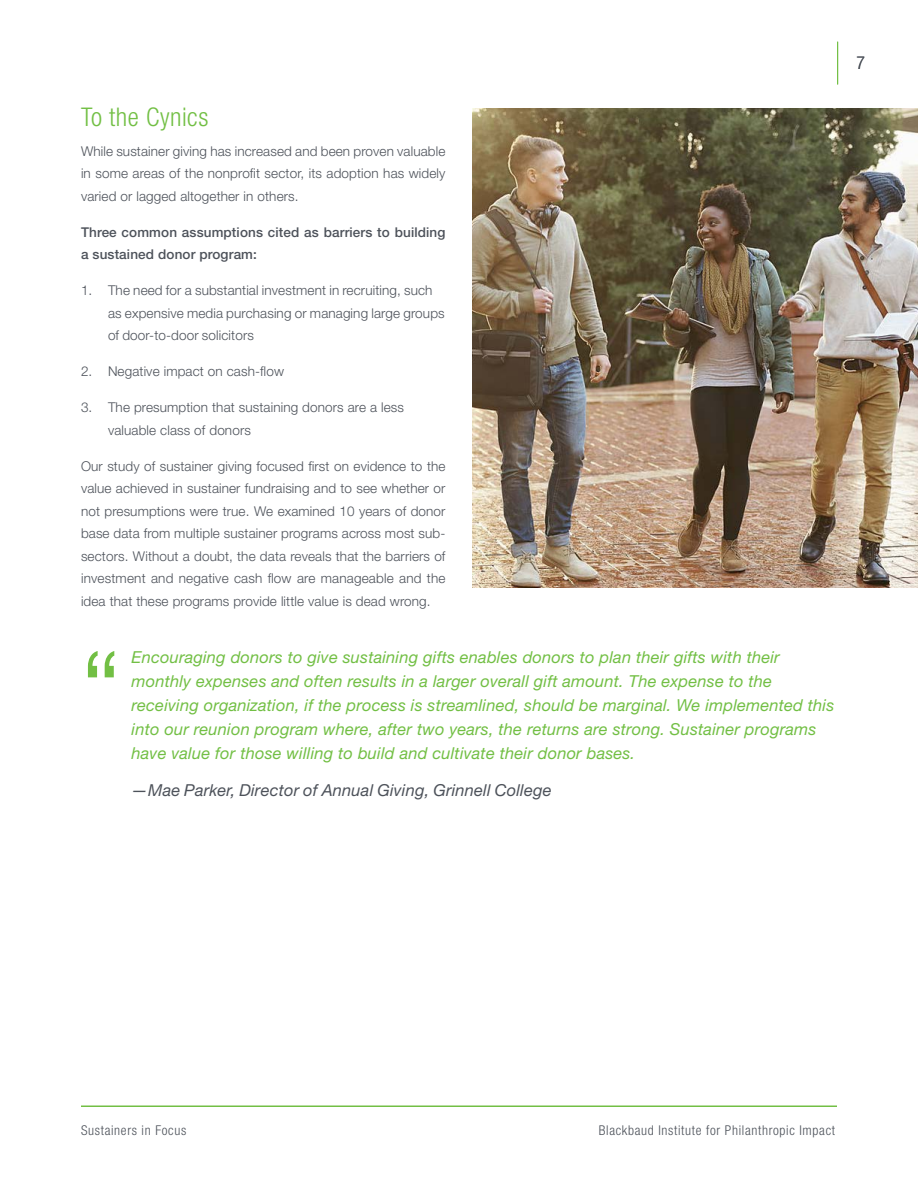
<style>
.page{position:relative;width:918px;height:1188px;background:#fff}
.page>*{position:absolute;margin:0;border:0;box-sizing:border-box;transform-origin:0 0}
.t1{font:300 108.6px "Helvetica Neue LT Std";color:#72bf44}
.t2{font:300 condensed 25.8px "Helvetica Neue LT Std";letter-spacing:.02em;color:#72bf44}
.t3{font:300 condensed 17.85px "Helvetica Neue LT Std";color:#4d525a}
.t4{font:italic 16.5px/24px "Helvetica Neue LT Std";letter-spacing:.01em;color:#72bf44}
.t5{font:italic 16.5px "Helvetica Neue LT Std";letter-spacing:.01em;color:#4d525a}
.t6{font:300 13.5px/22.5px "Helvetica Neue LT Std";letter-spacing:.01em;color:#4d525a;text-align:justify}
.t7{font:500 13.5px/22.5px "Helvetica Neue LT Std";letter-spacing:.01em;color:#4d525a}
.t8{font:300 condensed 13.5px "Helvetica Neue LT Std";letter-spacing:.05em;color:#4d525a}
</style>
<div class="page">
<hr style="left:81px;top:1106px;width:756px;height:1px;background:#72bf44">
<img style="left:472px;top:108px;width:446px;height:479px">
<hr style="left:837px;top:42px;width:1px;height:42px;background:#72bf44">
<h2 class="t2" style="left:81px;top:102px;width:129px">To the Cynics</h2>
<p class="t6" style="left:81px;top:139px;width:366px">While sustainer giving has increased and been proven valuable in some areas of the nonprofit sector, its adoption has widely varied or lagged altogether in others.</p>
<p class="t7" style="left:81px;top:220px;width:366px">Three common assumptions cited as barriers to building a sustained donor program:</p>
<p class="t6" style="left:108px;top:279px;width:338px;text-align:left;text-indent:-27px">1. The need for a substantial investment in recruiting, such as expensive media purchasing or managing large groups of door-to-door solicitors</p>
<p class="t6" style="left:81px;top:360px;width:205px">2. Negative impact on cash-flow</p>
<p class="t6" style="left:108px;top:396px;width:298px;text-indent:-27px">3. The presumption that sustaining donors are a less valuable class of donors</p>
<p class="t6" style="left:81px;top:454px;width:366px">Our study of sustainer giving focused first on evidence to the value achieved in sustainer fundraising and to see whether or not presumptions were true. We examined 10 years of donor base data from multiple sustainer programs across most sub&shy;sectors. Without a doubt, the data reveals that the barriers of investment and negative cash flow are manageable and the idea that these programs provide little value is dead wrong.</p>
<h1 class="t1" style="left:81px;top:624px;width:42px">“</h1>
<p class="t4" style="left:132px;top:645px;width:704px">Encouraging donors to give sustaining gifts enables donors to plan their gifts with their monthly expenses and often results in a larger overall gift amount. The expense to the receiving organization, if the process is streamlined, should be marginal. We implemented this into our reunion program where, after two years, the returns are strong. Sustainer programs have value for those willing to build and cultivate their donor bases.</p>
<p class="t5" style="left:132px;top:781px;width:422px">—Mae Parker, Director of Annual Giving, Grinnell College</p>
<h3 class="t3" style="left:857px;top:53px;width:10px">7</h3>
<p class="t8" style="left:81px;top:1122px;width:107px">Sustainers in Focus</p>
<p class="t8" style="left:599px;top:1122px;width:238px">Blackbaud Institute for Philanthropic Impact</p>
</div>
